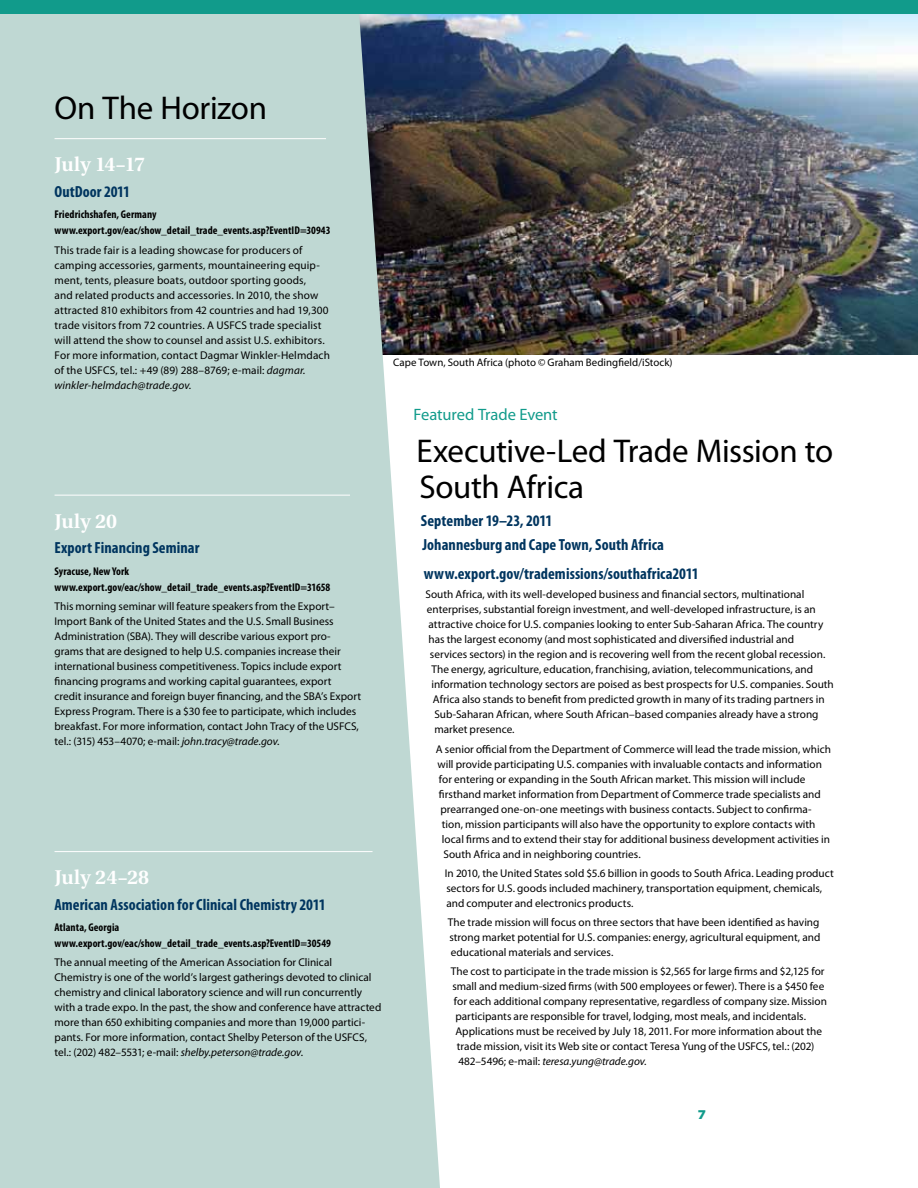
<style>
.page{position:relative;width:918px;height:1188px;background:#fff}
.page>*{position:absolute;margin:0;border:0;box-sizing:border-box;transform-origin:0 0}
.t1{font:33px/36px "Myriad Pro";letter-spacing:-.01em;color:#000}
.t2{font:600 21px "Utopia Std";letter-spacing:.005em;color:#fff}
.t3{font:16.5px "Myriad Pro";letter-spacing:-.005em;color:#119b8b}
.t4{font:700 condensed 16.2px/24.2px "Myriad Pro";letter-spacing:.005em;color:#00355f}
.t5{font:900 semi-expanded 13.5px "Myriad Pro";color:#119b8b}
.t6{font:11.25px/15px "Myriad Pro";color:#000}
.t7{font:700 condensed 11.25px/16px "Myriad Pro";letter-spacing:.005em;color:#000}
.t8{font:italic 11.25px "Myriad Pro";letter-spacing:-.005em;color:#000}
.t9{font:10.8px "Myriad Pro";letter-spacing:.005em;color:#000}
.s1{font-style:italic}
.s2{font-style:normal}
</style>
<div class="page">
<img style="left:440px;top:14px;width:478px;height:340px">
<svg style="left:0;top:14px;width:440px;height:1174px;background:#bbd2ce"></svg>
<hr style="left:55px;top:138px;width:271px;height:1px;background:#fff">
<hr style="left:55px;top:495px;width:295px;height:1px;background:#fff">
<hr style="left:55px;top:851px;width:318px;height:1px;background:#fff">
<div style="left:0;top:0;width:918px;height:14px;background:#119b8b"></div>
<h1 class="t1" style="left:55px;top:91px;width:214px">On The Horizon</h1>
<h2 class="t2" style="left:55px;top:153px;width:92px">July 14–17</h2>
<h3 class="t4" style="left:55px;top:179px;width:77px">OutDoor 2011</h3>
<p class="t7" style="left:55px;top:207px;width:277px">Friedrichshafen, Germany www.export.gov/eac/show_detail_trade_events.asp?EventID=30943</p>
<p class="t6" style="left:55px;top:243px;width:277px">This trade fair is a leading showcase for producers of camping accessories, garments, mountaineering equip&shy;ment, tents, pleasure boats, outdoor sporting goods,<br>and related products and accessories. In 2010, the show attracted 810 exhibitors from 42 countries and had 19,300 trade visitors from 72 countries. A USFCS trade specialist will attend the show to counsel and assist U.S. exhibitors.<br>For more information, contact Dagmar Winkler-Helmdach of the USFCS, tel.: +49 (89) 288–8769; e-mail: <span class="s1">dagmar. winkler-helmdach@trade.gov.</span></p>
<h2 class="t2" style="left:55px;top:509px;width:64px">July 20</h2>
<h3 class="t4" style="left:55px;top:536px;width:146px">Export Financing Seminar</h3>
<p class="t7" style="left:55px;top:563px;width:277px">Syracuse, New York www.export.gov/eac/show_detail_trade_events.asp?EventID=31658</p>
<p class="t6" style="left:55px;top:599px;width:308px">This morning seminar will feature speakers from the Export– Import Bank of the United States and the U.S. Small Business Administration (SBA). They will describe various export pro&shy;grams that are designed to help U.S. companies increase their international business competitiveness. Topics include export financing programs and working capital guarantees, export credit insurance and foreign buyer financing, and the SBA’s Export Express Program. There is a $30 fee to participate, which includes breakfast. For more information, contact John Tracy of the USFCS, tel.: (315) 453–4070; e-mail: <span class="s1">john.tracy@trade.gov.</span></p>
<h2 class="t2" style="left:55px;top:866px;width:96px">July 24–28</h2>
<h3 class="t4" style="left:55px;top:892px;width:273px">American Association for Clinical Chemistry 2011</h3>
<p class="t7" style="left:55px;top:919px;width:278px">Atlanta, Georgia www.export.gov/eac/show_detail_trade_events.asp?EventID=30549</p>
<p class="t6" style="left:55px;top:955px;width:328px">The annual meeting of the American Association for Clinical Chemistry is one of the world’s largest gatherings devoted to clinical chemistry and clinical laboratory science and will run concurrently with a trade expo. In the past, the show and conference have attracted more than 650 exhibiting companies and more than 19,000 partici&shy;pants. For more information, contact Shelby Peterson of the USFCS, tel.: (202) 482–5531; e-mail: <span class="s1">shelby.peterson@trade.gov</span>.</p>
<p class="t9" style="left:393px;top:356px;width:281px">Cape Town, South Africa (photo © Graham Bedingfield/iStock)</p>
<h3 class="t3" style="left:413px;top:405px;width:146px">Featured Trade Event</h3>
<h1 class="t1" style="left:416px;top:434px;width:418px">Executive-Led Trade Mission to<br>South Africa</h1>
<h3 class="t4" style="left:421px;top:509px;width:244px">September 19–23, 2011<br>Johannesburg and Cape Town, South Africa</h3>
<h3 class="t4" style="left:424px;top:562px;width:276px">www.export.gov/trademissions/southafrica2011</h3>
<p class="t6" style="left:425px;top:587px;width:380px">South Africa, with its well-developed business and financial sectors, multinational</p>
<p class="t6" style="left:427px;top:602px;width:390px">enterprises, substantial foreign investment, and well-developed infrastructure, is an</p>
<p class="t6" style="left:428px;top:617px;width:396px">attractive choice for U.S. companies looking to enter Sub-Saharan Africa. The country</p>
<p class="t6" style="left:428px;top:632px;width:367px">has the largest economy (and most sophisticated and diversified industrial and</p>
<p class="t6" style="left:430px;top:647px;width:397px">services sectors) in the region and is recovering well from the recent global recession.</p>
<p class="t6" style="left:431px;top:662px;width:383px">The energy, agriculture, education, franchising, aviation, telecommunications, and</p>
<p class="t6" style="left:431px;top:677px;width:404px">information technology sectors are poised as best prospects for U.S. companies. South</p>
<p class="t6" style="left:433px;top:692px;width:393px">Africa also stands to benefit from predicted growth in many of its trading partners in</p>
<p class="t6" style="left:434px;top:707px;width:386px">Sub-Saharan African, where South African–based companies already have a strong</p>
<p class="t6" style="left:434px;top:722px;width:82px">market presence.</p>
<p class="t6" style="left:436px;top:742px;width:397px">A senior official from the Department of Commerce will lead the trade mission, which</p>
<p class="t6" style="left:437px;top:757px;width:386px">will provide participating U.S. companies with invaluable contacts and information</p>
<p class="t6" style="left:439px;top:772px;width:368px">for entering or expanding in the South African market. This mission will include</p>
<p class="t6" style="left:439px;top:786px;width:383px">firsthand market information from Department of Commerce trade specialists and</p>
<p class="t6" style="left:440px;top:801px;width:373px">prearranged one-on-one meetings with business contacts. Subject to confirma-</p>
<p class="t6" style="left:442px;top:816px;width:375px">tion, mission participants will also have the opportunity to explore contacts with</p>
<p class="t6" style="left:442px;top:831px;width:390px">local firms and to extend their stay for additional business development activities in</p>
<p class="t6" style="left:443px;top:846px;width:199px">South Africa and in neighboring countries.</p>
<p class="t6" style="left:445px;top:866px;width:390px">In 2010, the United States sold $5.6 billion in goods to South Africa. Leading product sectors for U.S. goods included machinery, transportation equipment, chemicals, and computer and electronics products.</p>
<p class="t6" style="left:448px;top:915px;width:374px;text-align:justify">The trade mission will focus on three sectors that have been identified as having strong market potential for U.S. companies: energy, agricultural equipment, and educational materials and services.</p>
<p class="t6" style="left:451px;top:964px;width:375px">The cost to participate in the trade mission is $2,565 for large firms and $2,125 for</p>
<p class="t6" style="left:452px;top:979px;width:373px">small and medium-sized firms (with 500 employees or fewer). There is a $450 fee</p>
<p class="t6" style="left:454px;top:994px;width:375px">for each additional company representative, regardless of company size. Mission</p>
<p class="t6" style="left:455px;top:1009px;width:352px">participants are responsible for travel, lodging, most meals, and incidentals.</p>
<p class="t6" style="left:455px;top:1024px;width:368px">Applications must be received by July 18, 2011. For more information about the</p>
<p class="t6" style="left:457px;top:1039px;width:359px">trade mission, visit its Web site or contact Teresa Yung of the USFCS, tel.: (202)</p>
<p class="t8" style="left:458px;top:1056px;width:190px"><span class="s2">482–5496; e-mail:</span> teresa.yung@trade.gov.</p>
<p class="t5" style="left:698px;top:1107px;width:10px">7</p>
</div>
